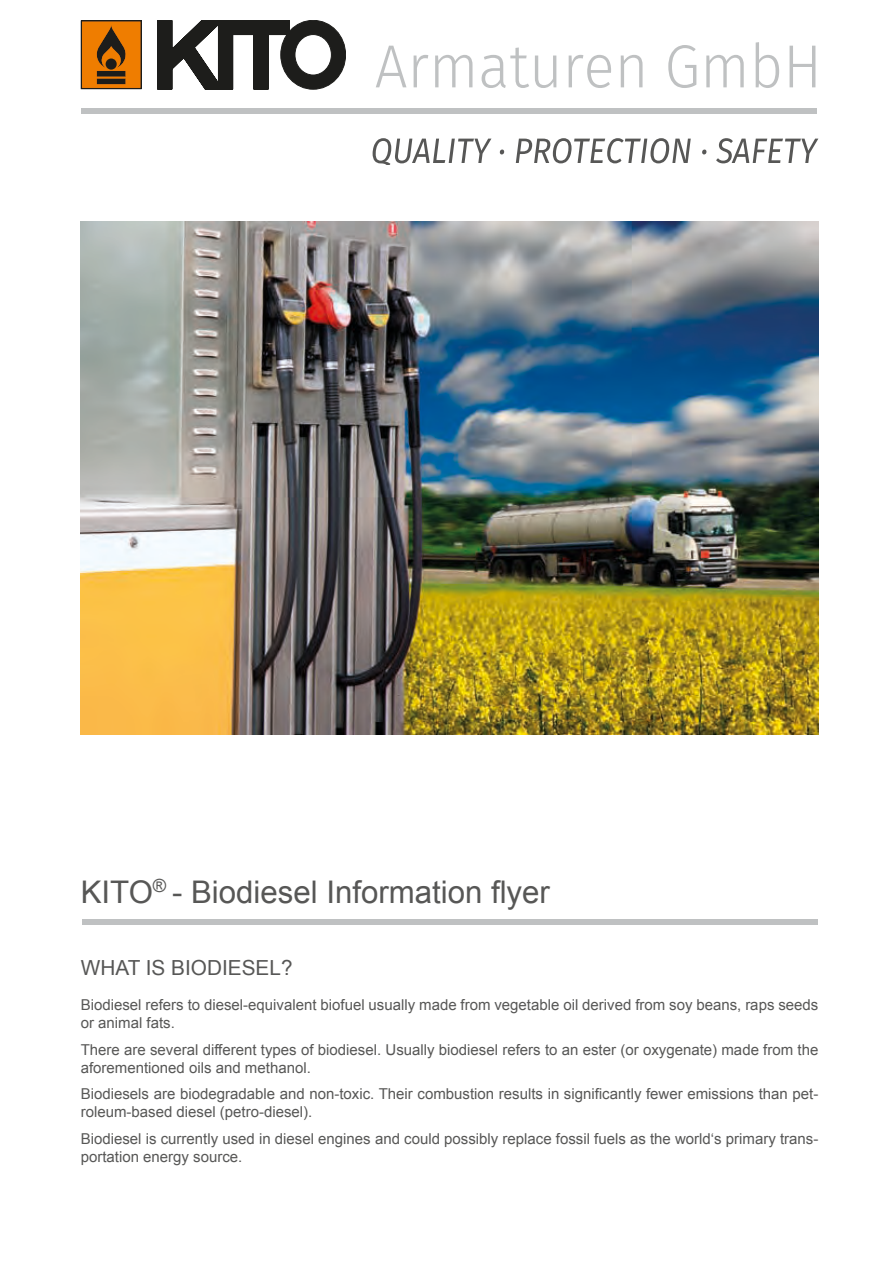
<style>
.page{position:relative;width:893px;height:1263px;background:#fff}
.page>*{position:absolute;margin:0;border:0;box-sizing:border-box;transform-origin:0 0}
.t1{font:31.2px "Arial";color:#575756}
.t2{font:20.85px "Arial";color:#575756}
.t3{font:15px/18px "Arial";color:#575756}
</style>
<div class="page">
<svg style="left:157px;top:20px;width:189px;height:69px"></svg>
<svg style="left:81px;top:20px;width:61px;height:69px;background:#b36108"></svg>
<svg style="left:376px;top:42px;width:439px;height:46px"></svg>
<svg style="left:373px;top:138px;width:445px;height:27px"></svg>
<div style="left:81px;top:109px;width:736px;height:5px;background:#bfc1c2"></div>
<div style="left:82px;top:919px;width:736px;height:5px;background:#bfc1c2"></div>
<img style="left:81px;top:221px;width:737px;height:513px">
<h1 class="t1" style="left:81px;top:871px;width:471px">KITO<sup>®</sup> - Biodiesel Information flyer</h1>
<h2 class="t2" style="left:81px;top:954px;width:213px">WHAT IS BIODIESEL?</h2>
<p class="t3" style="left:81px;top:996px;width:739px">Biodiesel refers to diesel-equivalent biofuel usually made from vegetable oil derived from soy beans, raps seeds or animal fats.</p>
<p class="t3" style="left:81px;top:1040px;width:739px">There are several different types of biodiesel. Usually biodiesel refers to an ester (or oxygenate) made from the aforementioned oils and methanol.</p>
<p class="t3" style="left:81px;top:1085px;width:739px">Biodiesels are biodegradable and non-toxic. Their combustion results in significantly fewer emissions than pet&shy;roleum-based diesel (petro-diesel).</p>
<p class="t3" style="left:81px;top:1129px;width:739px">Biodiesel is currently used in diesel engines and could possibly replace fossil fuels as the world‘s primary trans&shy;portation energy source.</p>
</div>
